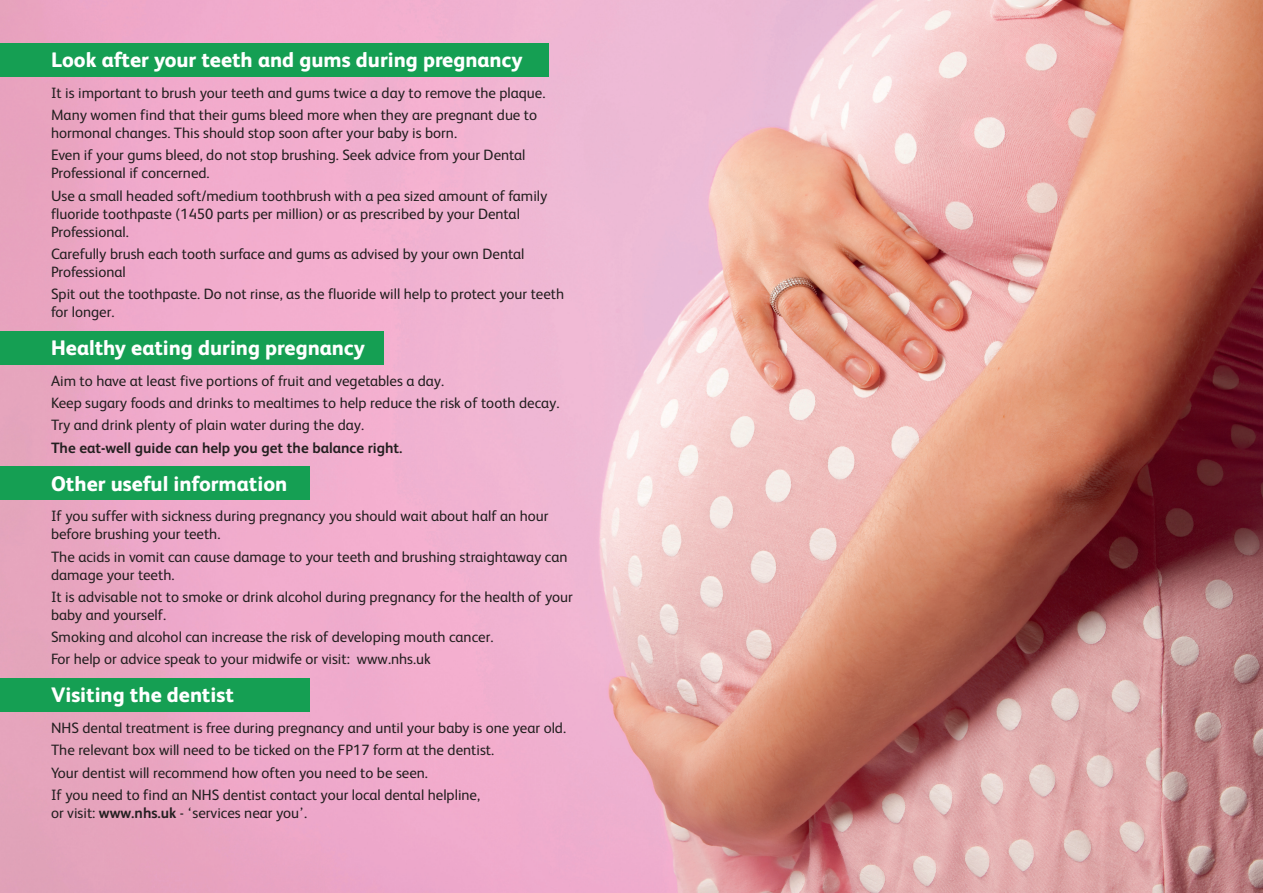
<style>
.page{position:relative;width:1263px;height:893px;background:#fff}
.page>*{position:absolute;margin:0;border:0;box-sizing:border-box;transform-origin:0 0}
.t1{font:800 21px "FS Albert";color:#fff}
.t2{font:15px/18px "FS Albert";color:#231f20}
.t3{font:700 15px "FS Albert";color:#231f20}
.s1{font-weight:700}
</style>
<div class="page">
<img style="left:0;top:0;width:1263px;height:893px">
<div style="left:0;top:44px;width:549px;height:33px;background:#159f53"></div>
<div style="left:0;top:332px;width:384px;height:33px;background:#159f53"></div>
<div style="left:0;top:466px;width:309px;height:34px;background:#159f53"></div>
<div style="left:0;top:678px;width:309px;height:33px;background:#159f53"></div>
<p class="t1" style="left:51px;top:48px;width:473px">Look after your teeth and gums during pregnancy</p>
<p class="t2" style="left:51px;top:84px;width:496px">It is important to brush your teeth and gums twice a day to remove the plaque.</p>
<p class="t2" style="left:51px;top:106px;width:488px">Many women find that their gums bleed more when they are pregnant due to hormonal changes. This should stop soon after your baby is born.</p>
<p class="t2" style="left:51px;top:146px;width:476px">Even if your gums bleed, do not stop brushing. Seek advice from your Dental<br>Professional if concerned.</p>
<p class="t2" style="left:51px;top:187px;width:498px">Use a small headed soft/medium toothbrush with a pea sized amount of family fluoride toothpaste (1450 parts per million) or as prescribed by your Dental<br>Professional.</p>
<p class="t2" style="left:51px;top:245px;width:475px">Carefully brush each tooth surface and gums as advised by your own Dental<br>Professional</p>
<p class="t2" style="left:51px;top:285px;width:515px">Spit out the toothpaste. Do not rinse, as the fluoride will help to protect your teeth for longer.</p>
<p class="t1" style="left:51px;top:336px;width:315px">Healthy eating during pregnancy</p>
<p class="t2" style="left:51px;top:372px;width:395px">Aim to have at least five portions of fruit and vegetables a day.</p>
<p class="t2" style="left:51px;top:394px;width:510px">Keep sugary foods and drinks to mealtimes to help reduce the risk of tooth decay.</p>
<p class="t2" style="left:51px;top:416px;width:315px">Try and drink plenty of plain water during the day.</p>
<p class="t3" style="left:51px;top:439px;width:353px">The eat-well guide can help you get the balance right.</p>
<p class="t1" style="left:51px;top:471px;width:238px">Other useful information</p>
<p class="t2" style="left:51px;top:507px;width:499px">If you suffer with sickness during pregnancy you should wait about half an hour before brushing your teeth.</p>
<p class="t2" style="left:51px;top:547px;width:518px">The acids in vomit can cause damage to your teeth and brushing straightaway can damage your teeth.</p>
<p class="t2" style="left:51px;top:588px;width:523px">It is advisable not to smoke or drink alcohol during pregnancy for the health of your baby and yourself.</p>
<p class="t2" style="left:51px;top:628px;width:444px">Smoking and alcohol can increase the risk of developing mouth cancer.</p>
<p class="t2" style="left:51px;top:650px;width:381px">For help or advice speak to your midwife or visit: www.nhs.uk</p>
<p class="t1" style="left:51px;top:683px;width:184px">Visiting the dentist</p>
<p class="t2" style="left:51px;top:719px;width:517px">NHS dental treatment is free during pregnancy and until your baby is one year old.</p>
<p class="t2" style="left:51px;top:741px;width:445px">The relevant box will need to be ticked on the FP17 form at the dentist.</p>
<p class="t2" style="left:51px;top:763px;width:378px">Your dentist will recommend how often you need to be seen.</p>
<p class="t2" style="left:51px;top:786px;width:431px">If you need to find an NHS dentist contact your local dental helpline, or visit: <span class="s1">www.nhs.uk</span> - ‘services near you’.</p>
</div>
